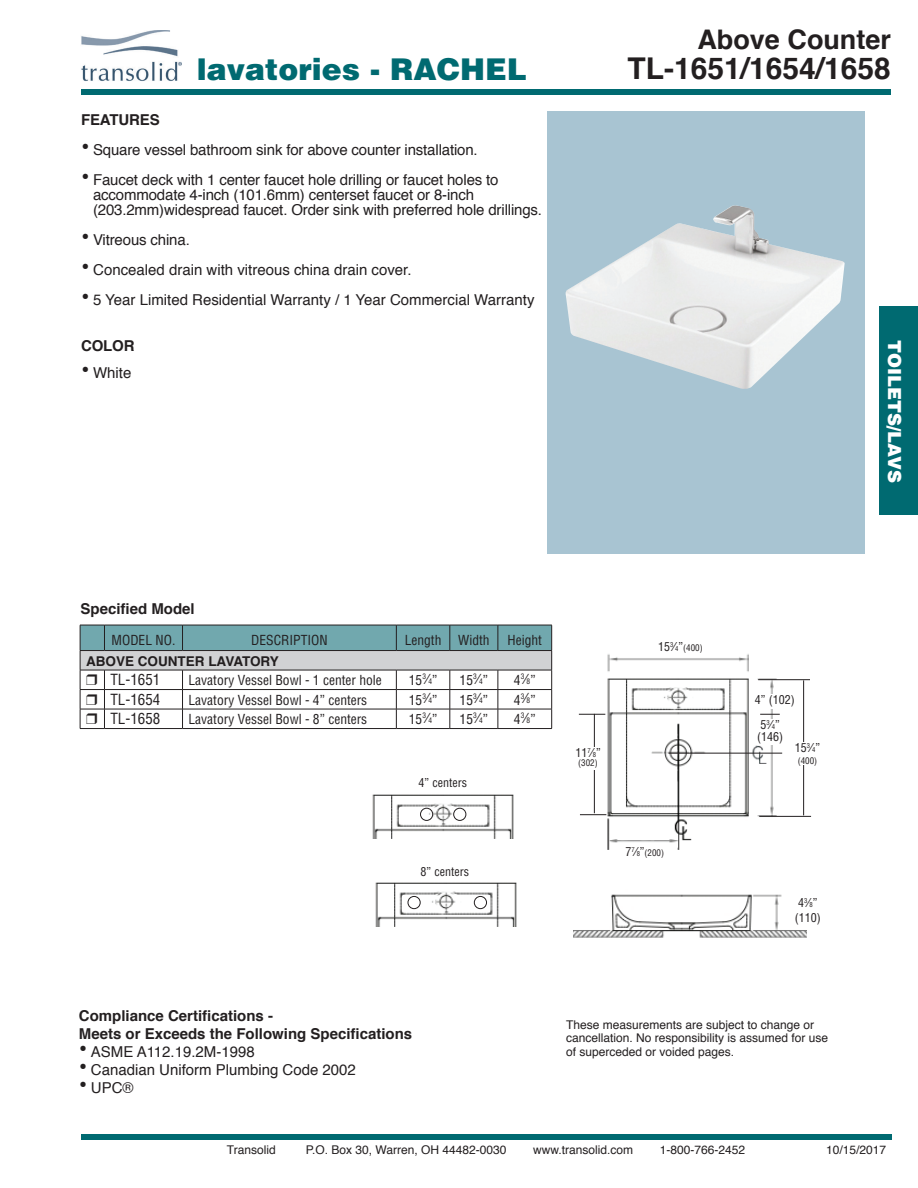
<style>
.page{position:relative;width:918px;height:1188px;background:#fff}
.page>*{position:absolute;margin:0;border:0;box-sizing:border-box;transform-origin:0 0}
.t1{font:900 30px "Helvetica";color:#006a71}
.t2{font:700 30px "Helvetica";color:#231f20}
.t3{font:700 27px "Helvetica";color:#231f20}
.t4{font:900 18px "Helvetica";color:#fff}
.t5{font:15px/15px "Helvetica";letter-spacing:-.01em;color:#231f20}
.t6{font:700 15px/18px "Helvetica";color:#231f20}
.t7{font:condensed 15px "Helvetica";color:#231f20}
.t8{font:condensed 13.5px "Helvetica";color:#231f20}
.t9{font:700 13.5px "Helvetica";color:#231f20}
.t10{font:12px/13.5px "Helvetica";color:#231f20}
.t11{font:condensed 12px/15px "Helvetica";color:#231f20}
.t12{font:condensed 9px "Helvetica";color:#231f20}
.s1{font-size:24px}
.s2{font-size:7.35px}
.s3{font-size:12px}
.s4{font-size:6.6px}
</style>
<div class="page">
<div style="left:880px;top:307px;width:38px;height:208px;background:#006a71"></div>
<img style="left:81px;top:31px;width:100px;height:50px">
<div style="left:547px;top:111px;width:318px;height:442px;background:#a8c4d2"></div>
<img style="left:565px;top:205px;width:280px;height:184px">
<div style="left:81px;top:89px;width:810px;height:6px;background:#006a71"></div>
<div style="left:81px;top:1134px;width:810px;height:5px;background:#006a71"></div>
<img style="left:372px;top:794px;width:142px;height:44px">
<div style="left:420px;top:808px;width:13px;height:13px;border:1px solid #231f20;border-radius:50%"></div>
<div style="left:453px;top:808px;width:13px;height:13px;border:1px solid #231f20;border-radius:50%"></div>
<img style="left:375px;top:882px;width:142px;height:45px">
<div style="left:474px;top:896px;width:13px;height:13px;border:1px solid #231f20;border-radius:50%"></div>
<div style="left:408px;top:896px;width:13px;height:13px;border:1px solid #231f20;border-radius:50%"></div>
<img style="left:591px;top:654px;width:196px;height:196px">
<img style="left:573px;top:894px;width:234px;height:44px">
<div style="left:755px;top:694px;width:43px;height:14px;background:#fff"></div>
<hr style="left:803px;top:680px;width:1px;height:135px;background:#231f20">
<svg style="left:760px;top:714px;width:20px;height:1px"></svg>
<img style="left:749px;top:745px;width:21px;height:19px">
<hr style="left:669px;top:753px;width:113px;height:1px;background:#231f20">
<div style="left:753px;top:719px;width:35px;height:26px;background:#fff"></div>
<hr style="left:758px;top:679px;width:52px;height:1px;background:#231f20">
<hr style="left:759px;top:816px;width:52px;height:1px;background:#231f20">
<div style="left:786px;top:742px;width:43px;height:23px;background:#fff"></div>
<svg style="left:579px;top:714px;width:26px;height:1px"></svg>
<svg style="left:580px;top:814px;width:26px;height:1px"></svg>
<hr style="left:594px;top:714px;width:1px;height:99px;background:#231f20">
<div style="left:571px;top:747px;width:34px;height:23px;background:#fff"></div>
<svg style="left:80px;top:625px;width:472px;height:104px"></svg>
<h1 class="t1" style="left:197px;top:50px;width:331px">lavatories - RACHEL</h1>
<p class="t6" style="left:81px;top:111px;width:80px">FEATURES</p>
<p class="t5" style="left:81px;top:143px;width:398px"><span class="s1">•</span> Square vessel bathroom sink for above counter installation.</p>
<p class="t5" style="left:93px;top:173px;width:451px;text-indent:-12px"><span class="s1">•</span> Faucet deck with 1 center faucet hole drilling or faucet holes to accommodate 4-inch (101.6mm) centerset faucet or 8-inch (203.2mm)widespread faucet. Order sink with preferred hole drillings.</p>
<p class="t5" style="left:81px;top:233px;width:110px"><span class="s1">•</span> Vitreous china.</p>
<p class="t5" style="left:81px;top:263px;width:332px"><span class="s1">•</span> Concealed drain with vitreous china drain cover.</p>
<p class="t5" style="left:81px;top:293px;width:455px"><span class="s1">•</span> 5 Year Limited Residential Warranty / 1 Year Commercial Warranty</p>
<p class="t6" style="left:81px;top:337px;width:55px">COLOR</p>
<p class="t5" style="left:81px;top:366px;width:52px"><span class="s1">•</span> White</p>
<h2 class="t3" style="left:697px;top:18px;width:195px">Above Counter</h2>
<h1 class="t2" style="left:627px;top:44px;width:265px">TL-1651/1654/1658</h1>
<p class="t4" style="left:906px;top:340px;width:144px;rotate:90deg">TOILETS/LAVS</p>
<p class="t6" style="left:81px;top:600px;width:116px">Specified Model</p>
<p class="t8" style="left:112px;top:632px;width:65px">MODEL NO.</p>
<p class="t8" style="left:251px;top:632px;width:78px">DESCRIPTION</p>
<p class="t8" style="left:405px;top:632px;width:86px">Length Width</p>
<p class="t8" style="left:508px;top:632px;width:36px">Height</p>
<p class="t9" style="left:86px;top:650px;width:194px">ABOVE COUNTER LAVATORY</p>
<p class="t7" style="left:110px;top:670px;width:51px">TL-1651</p>
<p class="t8" style="left:189px;top:672px;width:195px">Lavatory Vessel Bowl - 1 center hole</p>
<p class="t8" style="left:409px;top:672px;width:30px">15<sup>3</sup>⁄<span class="s2">4</span>”</p>
<p class="t8" style="left:460px;top:672px;width:30px">15<sup>3</sup>⁄<span class="s2">4</span>”</p>
<p class="t8" style="left:514px;top:672px;width:23px">4<sup>3</sup>⁄<span class="s2">8</span>”</p>
<p class="t7" style="left:110px;top:690px;width:51px">TL-1654</p>
<p class="t8" style="left:189px;top:691px;width:180px">Lavatory Vessel Bowl - 4” centers</p>
<p class="t8" style="left:409px;top:691px;width:30px">15<sup>3</sup>⁄<span class="s2">4</span>”</p>
<p class="t8" style="left:460px;top:691px;width:30px">15<sup>3</sup>⁄<span class="s2">4</span>”</p>
<p class="t8" style="left:514px;top:691px;width:23px">4<sup>3</sup>⁄<span class="s2">8</span>”</p>
<p class="t7" style="left:110px;top:709px;width:51px">TL-1658</p>
<p class="t8" style="left:189px;top:711px;width:180px">Lavatory Vessel Bowl - 8” centers</p>
<p class="t8" style="left:409px;top:711px;width:30px">15<sup>3</sup>⁄<span class="s2">4</span>”</p>
<p class="t8" style="left:460px;top:711px;width:30px">15<sup>3</sup>⁄<span class="s2">4</span>”</p>
<p class="t8" style="left:514px;top:711px;width:23px">4<sup>3</sup>⁄<span class="s2">8</span>”</p>
<p class="t11" style="left:418px;top:775px;width:50px">4” centers</p>
<p class="t11" style="left:421px;top:864px;width:50px">8” centers</p>
<p class="t12" style="left:658px;top:642px;width:46px"><span class="s3">15</span><sup>3</sup><span class="s3">⁄</span><span class="s4">4</span><span class="s3">”</span>(400)</p>
<p class="t11" style="left:575px;top:745px;width:27px">11<sup>7</sup>⁄<span class="s4">8</span>”</p>
<p class="t12" style="left:578px;top:757px;width:21px">(302)</p>
<p class="t12" style="left:625px;top:847px;width:40px"><span class="s3">7</span><sup>7</sup><span class="s3">⁄</span><span class="s4">8</span><span class="s3">”</span>(200)</p>
<p class="t11" style="left:761px;top:687px;width:36px;line-height:24.9px;text-indent:-6px">4” (102)<br>5<sup>3</sup>⁄<span class="s4">4</span>”</p>
<p class="t11" style="left:757px;top:729px;width:27px">(146)</p>
<p class="t11" style="left:795px;top:740px;width:27px">15<sup>3</sup>⁄<span class="s4">4</span>”</p>
<p class="t12" style="left:798px;top:755px;width:21px">(400)</p>
<p class="t11" style="left:795px;top:895px;width:27px">4<sup>3</sup>⁄<span class="s4">8</span>” (110)</p>
<p class="t6" style="left:79px;top:1007px;width:335px">Compliance Certifications -<br>Meets or Exceeds the Following Specifications</p>
<p class="t5" style="left:79px;top:1044px;width:177px"><span class="s1">•</span> ASME A112.19.2M-1998</p>
<p class="t5" style="left:79px;top:1062px;width:279px"><span class="s1">•</span> Canadian Uniform Plumbing Code 2002</p>
<p class="t5" style="left:79px;top:1080px;width:56px"><span class="s1">•</span> UPC®</p>
<p class="t10" style="left:566px;top:1018px;width:264px">These measurements are subject to change or cancellation. No responsibility is assumed for use of superceded or voided pages.</p>
<p class="t10" style="left:227px;top:1143px;width:50px">Transolid</p>
<p class="t10" style="left:306px;top:1143px;width:202px">P.O. Box 30, Warren, OH 44482-0030</p>
<p class="t10" style="left:533px;top:1143px;width:102px">www.transolid.com</p>
<p class="t10" style="left:660px;top:1143px;width:87px">1-800-766-2452</p>
<p class="t10" style="left:826px;top:1143px;width:62px">10/15/2017</p>
</div>
